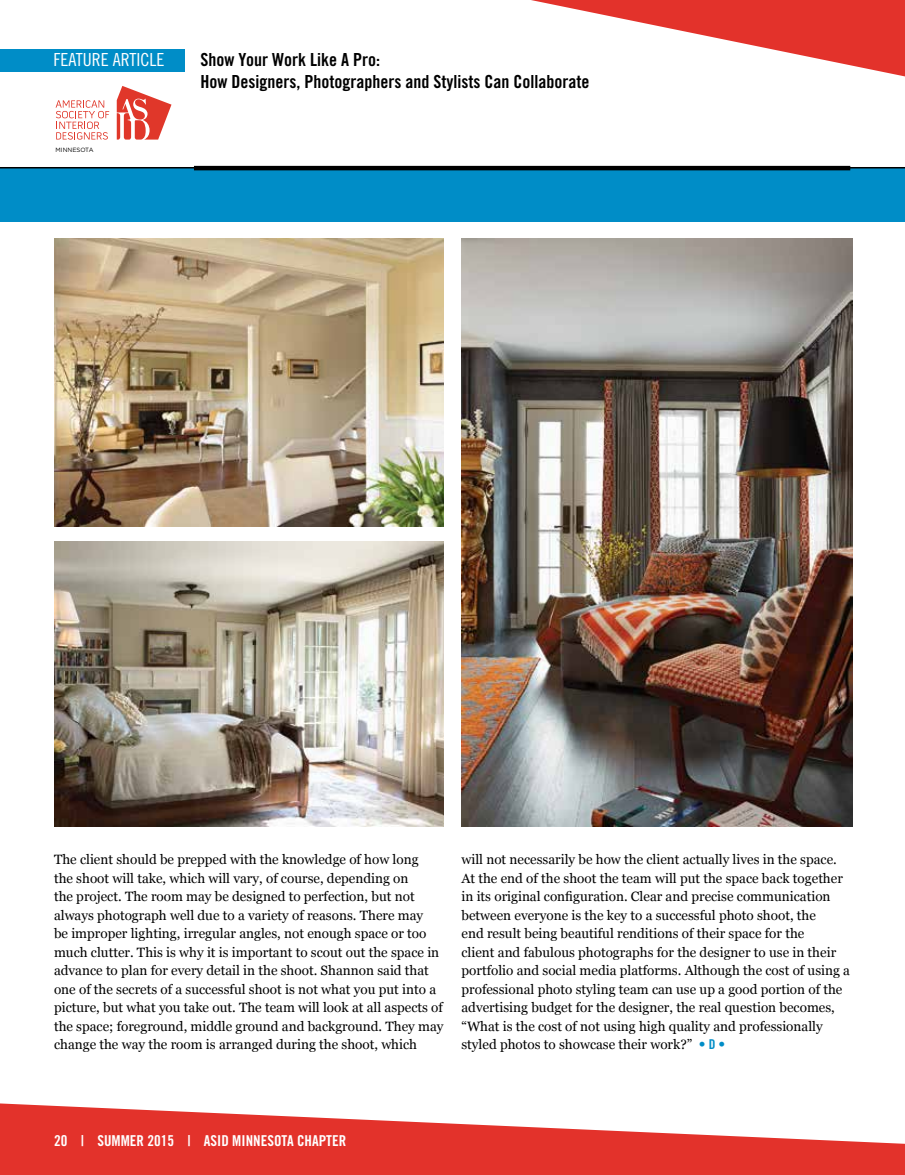
<style>
.page{position:relative;width:905px;height:1175px;background:#fff}
.page>*{position:absolute;margin:0;border:0;box-sizing:border-box;transform-origin:0 0}
.t1{font:18px/21.6px "Trade Gothic LT Std Bd Cn 20";color:#000}
.t2{font:18px "Trade Gothic LT Std Cn 18";color:#fff}
.t3{font:15px "Trade Gothic LT Std Bd Cn 20";color:#fff}
.t4{font:13.5px/18.5px "Georgia";color:#000}
.t5{font:6.15px "Gotham";color:#000}
.s1{font-family:"Trade Gothic LT Std Bd Cn 20";color:#008dc7}
</style>
<div class="page">
<div style="left:0;top:168px;width:904px;height:53px;background:#008dc7"></div>
<hr style="left:0;top:167px;width:904px;height:1px;background:#000">
<svg style="left:0;top:1103px;width:904px;height:71px;fill:#e3322b"></svg>
<svg style="left:531px;top:0;width:373px;height:76px"></svg>
<hr style="left:194px;top:166px;width:656px;height:4px;background:#000">
<svg style="left:56px;top:100px;width:53px;height:40px"></svg>
<svg style="left:117px;top:86px;width:54px;height:54px"></svg>
<div style="left:0;top:49px;width:184px;height:22px;background:#008dc7"></div>
<img style="left:54px;top:239px;width:389px;height:287px">
<img style="left:54px;top:542px;width:389px;height:284px">
<img style="left:461px;top:239px;width:391px;height:587px">
<h1 class="t2" style="left:53px;top:49px;width:112px">FEATURE ARTICLE</h1>
<p class="t5" style="left:56px;top:147px;width:39px">MINNESOTA</p>
<h1 class="t1" style="left:200px;top:49px;width:390px">Show Your Work Like A Pro:<br>How Designers, Photographers and Stylists Can Collaborate</h1>
<p class="t4" style="left:54px;top:849px;width:391px">The client should be prepped with the knowledge of how long<br>the shoot will take, which will vary, of course, depending on<br>the project. The room may be designed to perfection, but not always photograph well due to a variety of reasons. There may<br>be improper lighting, irregular angles, not enough space or too much clutter. This is why it is important to scout out the space in advance to plan for every detail in the shoot. Shannon said that one of the secrets of a successful shoot is not what you put into a picture, but what you take out. The team will look at all aspects of the space; foreground, middle ground and background. They may change the way the room is arranged during the shoot, which</p>
<p class="t4" style="left:461px;top:849px;width:390px">will not necessarily be how the client actually lives in the space.<br>At the end of the shoot the team will put the space back together in its original configuration. Clear and precise communication between everyone is the key to a successful photo shoot, the<br>end result being beautiful renditions of their space for the<br>client and fabulous photographs for the designer to use in their portfolio and social media platforms. Although the cost of using a professional photo styling team can use up a good portion of the advertising budget for the designer, the real question becomes, “What is the cost of not using high quality and professionally styled photos to showcase their work?” <span class="s1">• D •</span></p>
<p class="t3" style="left:54px;top:1131px;width:294px">20 | SUMMER 2015 | ASID MINNESOTA CHAPTER</p>
</div>
